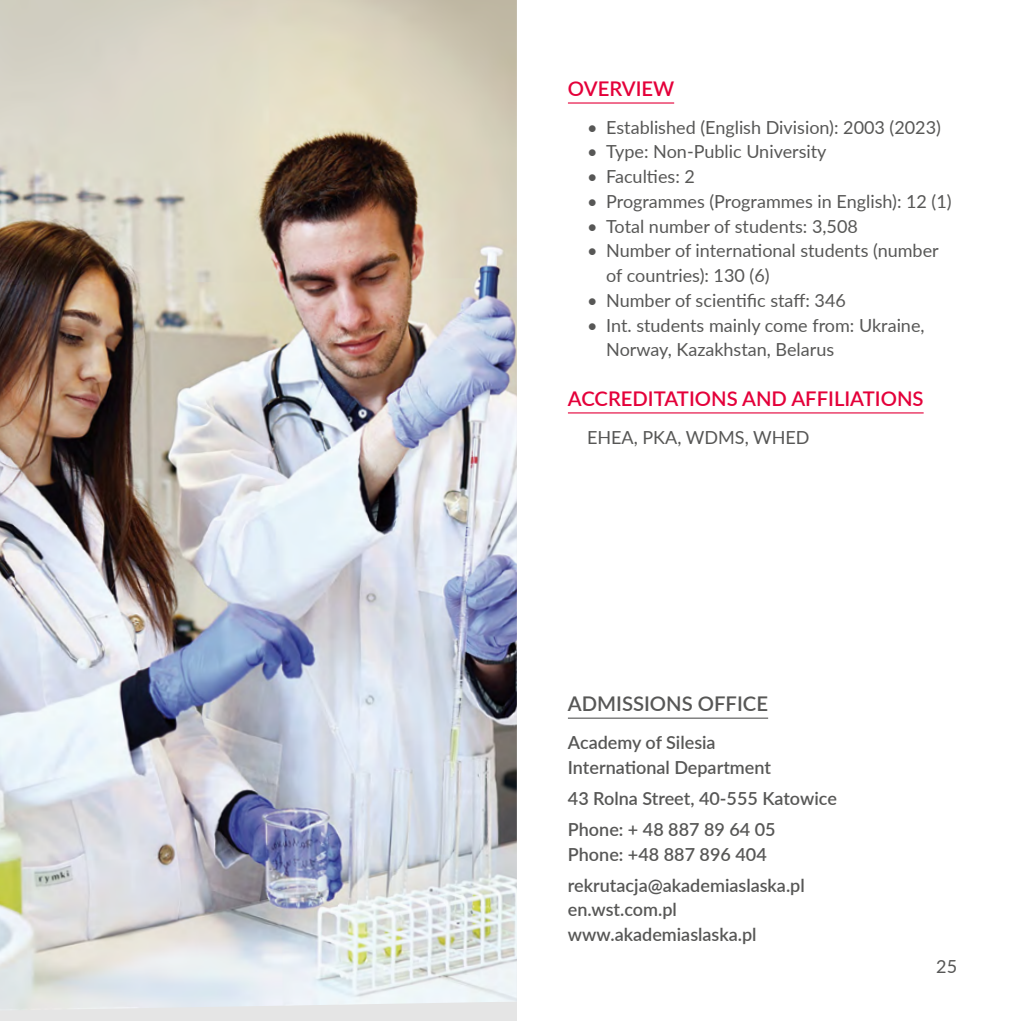
<style>
.page{position:relative;width:1021px;height:1021px;background:#fff}
.page>*{position:absolute;margin:0;border:0;box-sizing:border-box;transform-origin:0 0}
.opis_uczelni___tytuł{font:600 20.25px "Lato";color:#e4003a}
.opis_uczelni___konta{font:600 20.25px "Lato";color:#575756}
.opis_uczelni___tekst{font:18px/24.8px "Lato";color:#575756}
.opis_uczelni___konta-2{font:600 18px/24.8px "Lato";color:#575756}
</style>
<div class="page">
<img style="left:0;top:0;width:517px;height:1010px">
<hr style="left:568px;top:102px;width:106px;height:2px;background:#e4003a">
<hr style="left:568px;top:412px;width:355px;height:1px;background:#e4003a">
<hr style="left:568px;top:717px;width:200px;height:1px;background:#575756">
<p class="opis_uczelni___tytuł" style="left:568px;top:74px;width:108px">OVERVIEW</p>
<p class="opis_uczelni___tekst" style="left:587px;top:114px;width:355px">• Established (English Division): 2003 (2023)</p>
<p class="opis_uczelni___tekst" style="left:587px;top:139px;width:241px">• Type: Non-Public University</p>
<p class="opis_uczelni___tekst" style="left:587px;top:163px;width:109px">• Faculties: 2</p>
<p class="opis_uczelni___tekst" style="left:587px;top:188px;width:366px">• Programmes (Programmes in English): 12 (1)</p>
<p class="opis_uczelni___tekst" style="left:587px;top:213px;width:272px">• Total number of students: 3,508</p>
<p class="opis_uczelni___tekst" style="left:606px;top:238px;width:334px;text-indent:-19px">• Number of international students (number of countries): 130 (6)</p>
<p class="opis_uczelni___tekst" style="left:587px;top:287px;width:260px">• Number of scientific staff: 346</p>
<p class="opis_uczelni___tekst" style="left:606px;top:312px;width:320px;text-indent:-19px">• Int. students mainly come from: Ukraine,<br>Norway, Kazakhstan, Belarus</p>
<p class="opis_uczelni___tytuł" style="left:568px;top:384px;width:357px">ACCREDITATIONS AND AFFILIATIONS</p>
<p class="opis_uczelni___tekst" style="left:587px;top:424px;width:224px">EHEA, PKA, WDMS, WHED</p>
<p class="opis_uczelni___konta" style="left:568px;top:689px;width:201px">ADMISSIONS OFFICE</p>
<p class="opis_uczelni___konta-2" style="left:568px;top:729px;width:204px">Academy of Silesia<br>International Department</p>
<p class="opis_uczelni___konta-2" style="left:568px;top:785px;width:270px">43 Rolna Street, 40-555 Katowice</p>
<p class="opis_uczelni___konta-2" style="left:568px;top:816px;width:209px">Phone: + 48 887 89 64 05<br>Phone: +48 887 896 404</p>
<p class="opis_uczelni___konta-2" style="left:568px;top:872px;width:238px">rekrutacja@akademiaslaska.pl en.wst.com.pl www.akademiaslaska.pl</p>
<p class="opis_uczelni___tekst" style="left:936px;top:953px;width:22px">25</p>
</div>
